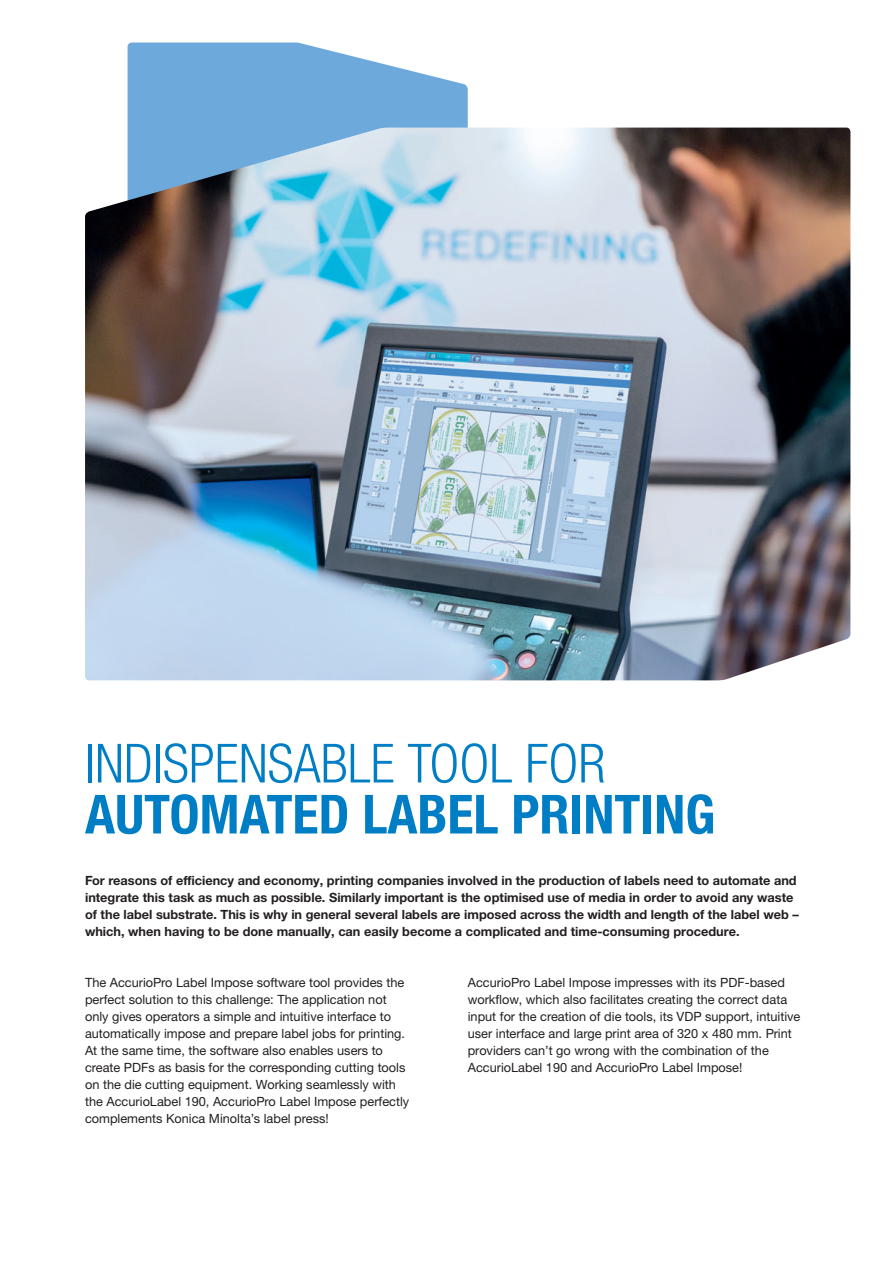
<style>
.page{position:relative;width:893px;height:1263px;background:#fff}
.page>*{position:absolute;margin:0;border:0;box-sizing:border-box;transform-origin:0 0}
.Bro_Inside_HEAD_Bold{font:700 condensed 54px "Helvetica Neue LTW1 G";color:#007ec5}
.Bro_Inside_HEAD_Ligh{font:300 condensed 54px "Helvetica Neue LTW1 G";color:#007ec5}
.Bro_Inside_COPY_Roma{font:12.75px/17px "Helvetica Neue LTW1 G";color:#231f20}
.Bro_Inside_COPYBOLD{font:700 12.75px/17px "Helvetica Neue LTW1 G";color:#231f20}
</style>
<div class="page">
<svg style="left:128px;top:43px;width:340px;height:85px;background:#7fb3df"></svg>
<img style="left:85px;top:128px;width:765px;height:552px">
<p class="Bro_Inside_HEAD_Ligh" style="left:85px;top:732px;width:522px">INDISPENSABLE TOOL FOR</p>
<p class="Bro_Inside_HEAD_Bold" style="left:85px;top:782px;width:632px">AUTOMATED LABEL PRINTING</p>
<p class="Bro_Inside_COPYBOLD" style="left:85px;top:871px;width:715px">For reasons of efficiency and economy, printing companies involved in the production of labels need to automate and integrate this task as much as possible. Similarly important is the optimised use of media in order to avoid any waste of the label substrate. This is why in general several labels are imposed across the width and length of the label web – which, when having to be done manually, can easily become a complicated and time-consuming procedure.</p>
<p class="Bro_Inside_COPY_Roma" style="left:85px;top:973px;width:326px">The AccurioPro Label Impose software tool provides the perfect solution to this challenge: The application not only gives operators a simple and intuitive interface to automatically impose and prepare label jobs for printing.<br>At the same time, the software also enables users to create PDFs as basis for the corresponding cutting tools on the die cutting equipment. Working seamlessly with the AccurioLabel 190, AccurioPro Label Impose perfectly complements Konica Minolta’s label press!</p>
<p class="Bro_Inside_COPY_Roma" style="left:468px;top:973px;width:334px">AccurioPro Label Impose impresses with its PDF-based workflow, which also facilitates creating the correct data input for the creation of die tools, its VDP support, intuitive user interface and large print area of 320 x 480 mm. Print providers can’t go wrong with the combination of the AccurioLabel 190 and AccurioPro Label Impose!</p>
</div>
